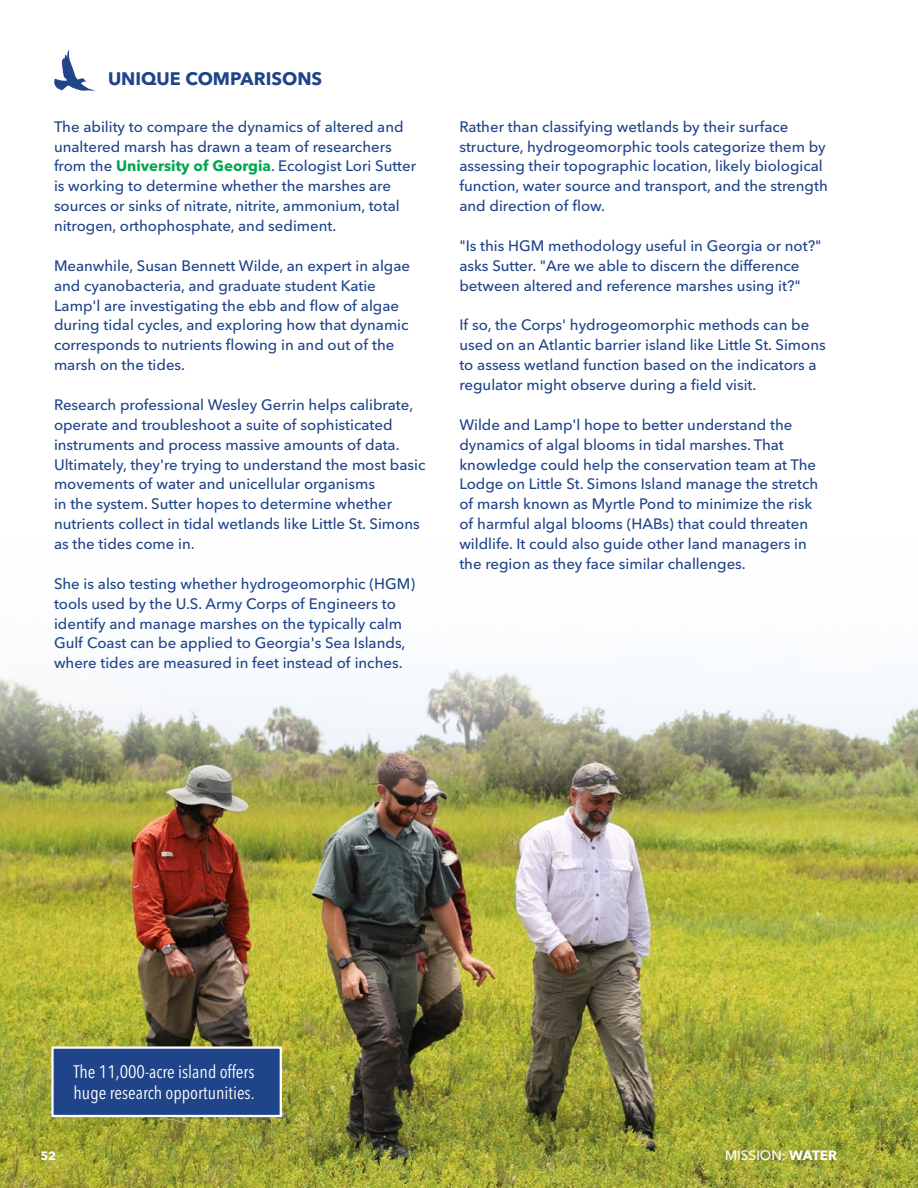
<style>
.page{position:relative;width:918px;height:1188px;background:#fff}
.page>*{position:absolute;margin:0;border:0;box-sizing:border-box;transform-origin:0 0}
.t1{font:condensed 18px/21px "Avenir Next LT Pro";color:#fff}
.t2{font:700 18px "Avenir Next LT Pro";color:#1f4489}
.t3{font:500 15px/20px "Avenir Next LT Pro";color:#1f4489}
.t4{font:500 13.5px "Avenir Next LT Pro";color:#fff}
.t5{font:700 12px "Avenir Next LT Pro";color:#fff}
.s1{font-weight:700;color:#00a74e}
.s2{font-weight:700}
</style>
<div class="page">
<img style="left:0;top:668px;width:918px;height:520px">
<div style="left:51px;top:1046px;width:231px;height:71px;background:#1f4489;border:2px solid #fff"></div>
<svg style="left:54px;top:50px;width:42px;height:41px"></svg>
<p class="t2" style="left:108px;top:68px;width:216px">UNIQUE COMPARISONS</p>
<p class="t3" style="left:54px;top:116px;width:364px">The ability to compare the dynamics of altered and unaltered marsh has drawn a team of researchers from the <span class="s1">University of Georgia</span>. Ecologist Lori Sutter is working to determine whether the marshes are sources or sinks of nitrate, nitrite, ammonium, total nitrogen, orthophosphate, and sediment.</p>
<p class="t3" style="left:54px;top:256px;width:358px">Meanwhile, Susan Bennett Wilde, an expert in algae and cyanobacteria, and graduate student Katie Lamp'l are investigating the ebb and flow of algae during tidal cycles, and exploring how that dynamic corresponds to nutrients flowing in and out of the marsh on the tides.</p>
<p class="t3" style="left:54px;top:395px;width:373px">Research professional Wesley Gerrin helps calibrate, operate and troubleshoot a suite of sophisticated instruments and process massive amounts of data.<br>Ultimately, they're trying to understand the most basic movements of water and unicellular organisms<br>in the system. Sutter hopes to determine whether nutrients collect in tidal wetlands like Little St. Simons as the tides come in.</p>
<p class="t3" style="left:54px;top:574px;width:363px">She is also testing whether hydrogeomorphic (HGM) tools used by the U.S. Army Corps of Engineers to identify and manage marshes on the typically calm Gulf Coast can be applied to Georgia's Sea Islands, where tides are measured in feet instead of inches.</p>
<p class="t3" style="left:459px;top:116px;width:370px">Rather than classifying wetlands by their surface structure, hydrogeomorphic tools categorize them by assessing their topographic location, likely biological function, water source and transport, and the strength and direction of flow.</p>
<p class="t3" style="left:459px;top:236px;width:364px">"Is this HGM methodology useful in Georgia or not?" asks Sutter. "Are we able to discern the difference between altered and reference marshes using it?"</p>
<p class="t3" style="left:459px;top:315px;width:368px">If so, the Corps' hydrogeomorphic methods can be used on an Atlantic barrier island like Little St. Simons to assess wetland function based on the indicators a regulator might observe during a field visit.</p>
<p class="t3" style="left:459px;top:415px;width:360px">Wilde and Lamp'l hope to better understand the dynamics of algal blooms in tidal marshes. That knowledge could help the conservation team at The Lodge on Little St. Simons Island manage the stretch of marsh known as Myrtle Pond to minimize the risk of harmful algal blooms (HABs) that could threaten wildlife. It could also guide other land managers in the region as they face similar challenges.</p>
<p class="t1" style="left:73px;top:1061px;width:183px">The 11,000-acre island offers huge research opportunities.</p>
<p class="t5" style="left:40px;top:1148px;width:17px">52</p>
<p class="t4" style="left:725px;top:1147px;width:113px">MISSION: <span class="s2">WATER</span></p>
</div>
